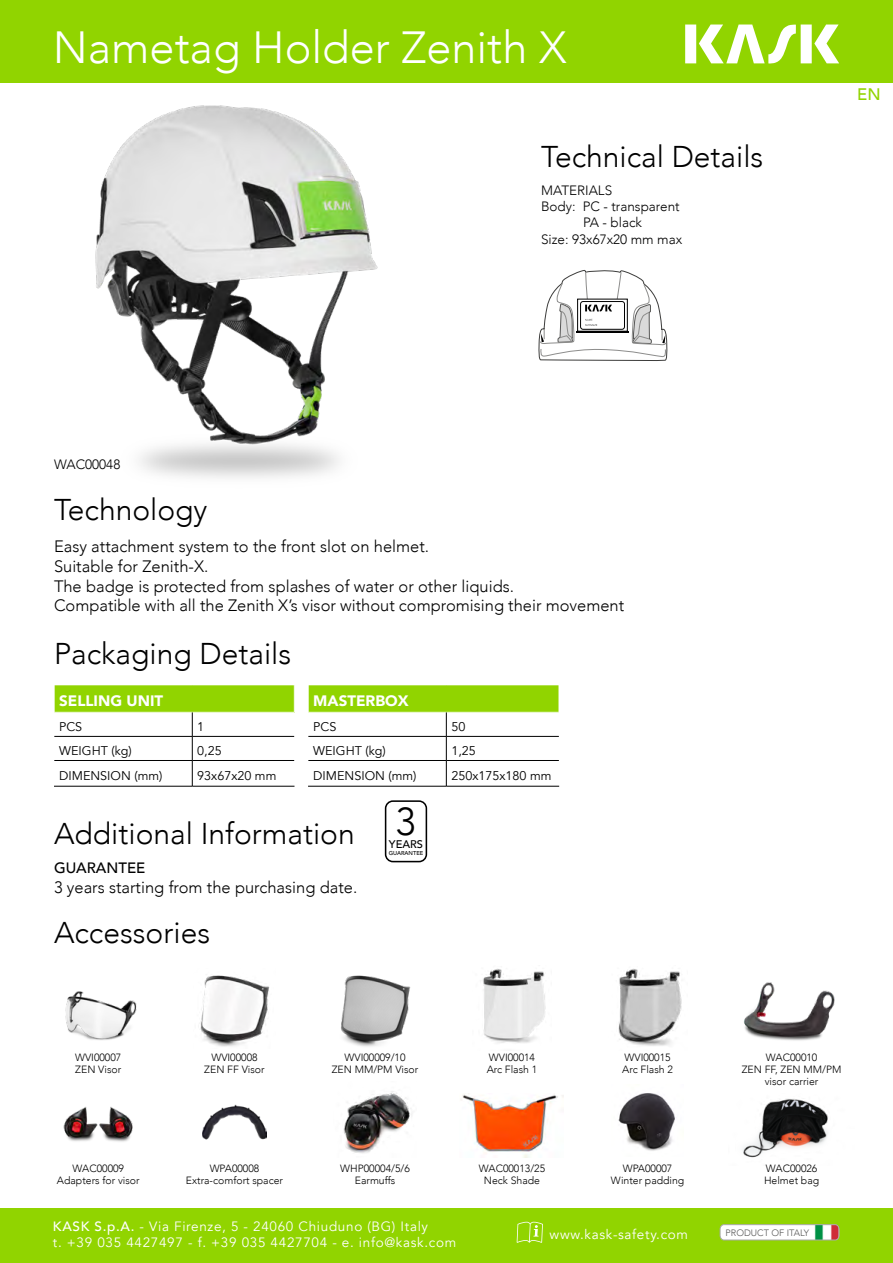
<style>
.page{position:relative;width:893px;height:1263px;background:#fff}
.page>*{position:absolute;margin:0;border:0;box-sizing:border-box;transform-origin:0 0}
.t1{font:300 45px "Avenir";color:#fff}
.t2{font:300 38.85px "Avenir";color:#000}
.t3{font:300 30px "Avenir";color:#000}
.t4{font:500 16.65px "Avenir";color:#91d400}
.t5{font:300 16.5px "Avenir";color:#000}
.t6{font:900 15.15px "Avenir";color:#fff}
.t7{font:500 15px "Avenir";color:#000}
.t8{font:13.5px "Avenir";letter-spacing:.05em;color:#fff}
.t9{font:300 13.5px "Avenir";color:#000}
.t10{font:12.6px "Avenir";color:#000}
.t11{font:500 11.1px "Avenir";color:#000}
.t12{font:300 10.5px "Avenir";color:#000}
.t13{font:300 9.3px "Avenir";color:#575756}
.t14{font:500 5.7px "Avenir";color:#000}
.s1{font-weight:500}
</style>
<div class="page">
<div style="left:0;top:0;width:893px;height:83px;background:#91d400"></div>
<div style="left:0;top:1209px;width:893px;height:54px;background:#91d400"></div>
<svg style="left:517px;top:1222px;width:26px;height:21px"></svg>
<svg style="left:720px;top:1224px;width:119px;height:16px;background:#e3e4de"></svg>
<img style="left:65px;top:991px;width:72px;height:49px">
<img style="left:618px;top:1093px;width:57px;height:58px">
<img style="left:63px;top:1106px;width:70px;height:36px">
<img style="left:743px;top:1099px;width:85px;height:59px">
<img style="left:744px;top:982px;width:91px;height:59px">
<img style="left:200px;top:975px;width:70px;height:72px">
<img style="left:341px;top:975px;width:70px;height:72px">
<img style="left:343px;top:1091px;width:69px;height:62px">
<img style="left:461px;top:1094px;width:103px;height:63px">
<img style="left:203px;top:1104px;width:63px;height:36px">
<img style="left:618px;top:968px;width:64px;height:78px">
<img style="left:482px;top:968px;width:64px;height:75px">
<svg style="left:685px;top:25px;width:154px;height:39px"></svg>
<div style="left:385px;top:800px;width:42px;height:62px;border:2px solid #000;border-radius:7px"></div>
<div style="left:54px;top:685px;width:240px;height:27px;background:#91d400"></div>
<svg style="left:54px;top:685px;width:1px;height:101px"></svg>
<svg style="left:294px;top:685px;width:1px;height:101px"></svg>
<hr style="left:54px;top:736px;width:138px;height:1px;background:#000">
<hr style="left:192px;top:736px;width:102px;height:1px;background:#000">
<hr style="left:54px;top:760px;width:138px;height:1px;background:#000">
<hr style="left:192px;top:760px;width:102px;height:1px;background:#000">
<svg style="left:192px;top:712px;width:1px;height:74px"></svg>
<hr style="left:54px;top:786px;width:138px;height:1px;background:#000">
<hr style="left:192px;top:786px;width:102px;height:1px;background:#000">
<div style="left:308px;top:685px;width:251px;height:27px;background:#91d400"></div>
<svg style="left:308px;top:685px;width:1px;height:101px"></svg>
<hr style="left:308px;top:736px;width:138px;height:1px;background:#000">
<hr style="left:446px;top:736px;width:113px;height:1px;background:#000">
<hr style="left:308px;top:760px;width:138px;height:1px;background:#000">
<hr style="left:446px;top:760px;width:113px;height:1px;background:#000">
<svg style="left:446px;top:712px;width:1px;height:74px"></svg>
<hr style="left:308px;top:786px;width:138px;height:1px;background:#000">
<hr style="left:446px;top:786px;width:113px;height:1px;background:#000">
<img style="left:95px;top:105px;width:283px;height:373px">
<svg style="left:538px;top:270px;width:130px;height:91px"></svg>
<hr style="left:576px;top:331px;width:53px;height:2px;background:#000">
<p class="t1" style="left:53px;top:21px;width:515px">Nametag Holder Zenith X</p>
<p class="t3" style="left:541px;top:139px;width:224px">Technical Details</p>
<p class="t9" style="left:541px;top:182px;width:73px">MATERIALS</p>
<p class="t9" style="left:541px;top:199px;width:140px">Body: PC - transparent</p>
<p class="t9" style="left:583px;top:215px;width:60px">PA - black</p>
<p class="t9" style="left:541px;top:231px;width:143px">Size: 93x67x20 mm max</p>
<p class="t4" style="left:857px;top:79px;width:25px">EN</p>
<p class="t9" style="left:54px;top:456px;width:68px">WAC00048</p>
<p class="t3" style="left:54px;top:492px;width:155px">Technology</p>
<p class="t5" style="left:54px;top:536px;width:377px">Easy attachment system to the front slot on helmet.</p>
<p class="t5" style="left:54px;top:556px;width:156px">Suitable for Zenith-X.</p>
<p class="t5" style="left:54px;top:576px;width:462px">The badge is protected from splashes of water or other liquids.</p>
<p class="t5" style="left:54px;top:596px;width:572px">Compatible with all the Zenith X’s visor without compromising their movement</p>
<p class="t3" style="left:54px;top:635px;width:239px">Packaging Details</p>
<p class="t6" style="left:59px;top:688px;width:106px">SELLING UNIT</p>
<p class="t10" style="left:59px;top:719px;width:25px">PCS</p>
<p class="t10" style="left:197px;top:719px;width:8px">1</p>
<p class="t10" style="left:59px;top:743px;width:74px">WEIGHT (kg)</p>
<p class="t10" style="left:197px;top:743px;width:26px">0,25</p>
<p class="t10" style="left:59px;top:768px;width:105px">DIMENSION (mm)</p>
<p class="t10" style="left:197px;top:768px;width:81px">93x67x20 mm</p>
<p class="t6" style="left:313px;top:688px;width:97px">MASTERBOX</p>
<p class="t10" style="left:313px;top:719px;width:25px">PCS</p>
<p class="t10" style="left:451px;top:719px;width:15px">50</p>
<p class="t10" style="left:313px;top:743px;width:74px">WEIGHT (kg)</p>
<p class="t10" style="left:451px;top:743px;width:26px">1,25</p>
<p class="t10" style="left:313px;top:768px;width:105px">DIMENSION (mm)</p>
<p class="t10" style="left:451px;top:768px;width:102px">250x175x180 mm</p>
<p class="t3" style="left:54px;top:816px;width:302px">Additional Information</p>
<p class="t7" style="left:54px;top:855px;width:93px">GUARANTEE</p>
<p class="t5" style="left:54px;top:877px;width:305px">3 years starting from the purchasing date.</p>
<p class="t3" style="left:54px;top:915px;width:158px">Accessories</p>
<p class="t2" style="left:395px;top:799px;width:22px">3</p>
<p class="t11" style="left:389px;top:834px;width:36px">YEARS</p>
<p class="t14" style="left:389px;top:848px;width:36px">GUARANTEE</p>
<p class="t12" style="left:75px;top:1052px;width:48px">WVI00007</p>
<p class="t12" style="left:75px;top:1064px;width:47px">ZEN Visor</p>
<p class="t12" style="left:211px;top:1052px;width:48px">WVI00008</p>
<p class="t12" style="left:204px;top:1064px;width:62px">ZEN FF Visor</p>
<p class="t12" style="left:345px;top:1052px;width:62px">WVI00009/10</p>
<p class="t12" style="left:332px;top:1064px;width:88px">ZEN MM/PM Visor</p>
<p class="t12" style="left:489px;top:1052px;width:48px">WVI00014</p>
<p class="t12" style="left:487px;top:1064px;width:52px">Arc Flash 1</p>
<p class="t12" style="left:624px;top:1052px;width:48px">WVI00015</p>
<p class="t12" style="left:622px;top:1064px;width:52px">Arc Flash 2</p>
<p class="t12" style="left:766px;top:1052px;width:53px">WAC00010</p>
<p class="t12" style="left:742px;top:1064px;width:101px">ZEN FF, ZEN MM/PM</p>
<p class="t12" style="left:765px;top:1076px;width:55px">visor carrier</p>
<p class="t12" style="left:72px;top:1162px;width:53px">WAC00009</p>
<p class="t12" style="left:57px;top:1174px;width:84px">Adapters for visor</p>
<p class="t12" style="left:210px;top:1162px;width:51px">WPA00008</p>
<p class="t12" style="left:186px;top:1174px;width:99px">Extra-comfort spacer</p>
<p class="t12" style="left:340px;top:1162px;width:71px">WHP00004/5/6</p>
<p class="t12" style="left:355px;top:1174px;width:42px">Earmuffs</p>
<p class="t12" style="left:479px;top:1162px;width:68px">WAC00013/25</p>
<p class="t12" style="left:484px;top:1174px;width:58px">Neck Shade</p>
<p class="t12" style="left:623px;top:1162px;width:51px">WPA00007</p>
<p class="t12" style="left:611px;top:1174px;width:75px">Winter padding</p>
<p class="t12" style="left:766px;top:1162px;width:53px">WAC00026</p>
<p class="t12" style="left:764px;top:1174px;width:57px">Helmet bag</p>
<p class="t8" style="left:53px;top:1218px;width:377px"><span class="s1">KASK S.p.A.</span> - Via Firenze, 5 - 24060 Chiuduno (BG) Italy</p>
<p class="t8" style="left:53px;top:1234px;width:405px">t. +39 035 4427497 - f. +39 035 4427704 - e. info@kask.com</p>
<p class="t8" style="left:550px;top:1226px;width:140px">www.kask-safety.com</p>
<p class="t13" style="left:725px;top:1227px;width:85px">PRODUCT OF ITALY</p>
</div>
